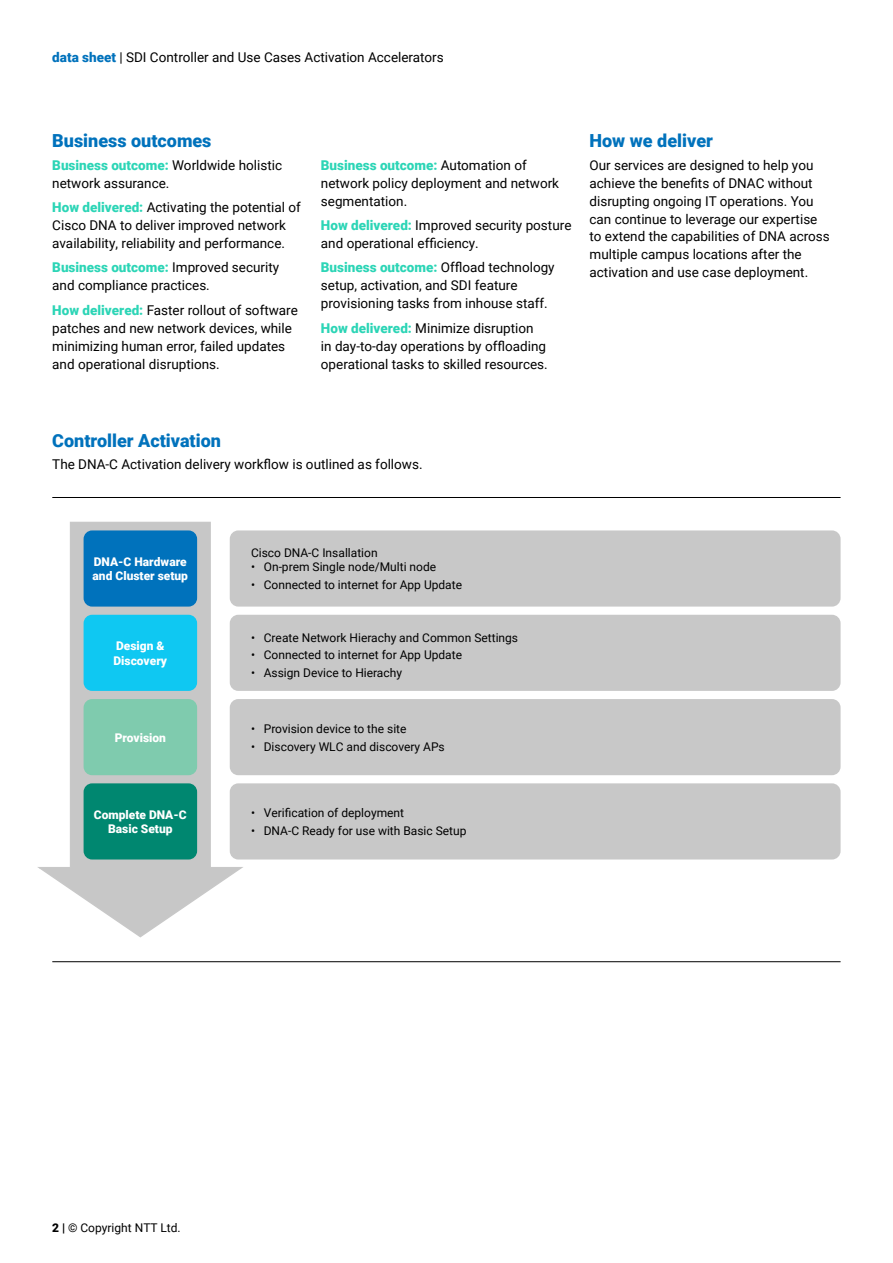
<style>
.page{position:relative;width:893px;height:1263px;background:#fff}
.page>*{position:absolute;margin:0;border:0;box-sizing:border-box;transform-origin:0 0}
.t1{font:900 18px "Roboto";color:#0072bc}
.t2{font:13.5px/18px "Roboto";color:#000}
.t3{font:12px "Roboto";color:#000}
.t4{font:900 12px/14.4px "Roboto";color:#fff}
.s1{font-weight:900;color:#0072bc}
.s2{font-weight:900;color:#2cd5b6}
.s3{font-weight:900}
</style>
<div class="page">
<hr style="left:52px;top:961px;width:789px;height:1px;background:#000">
<hr style="left:52px;top:497px;width:789px;height:1px;background:#000">
<svg style="left:37px;top:521px;width:206px;height:417px"></svg>
<div style="left:84px;top:530px;width:113px;height:77px;background:#0072bc;border-radius:9px"></div>
<div style="left:230px;top:530px;width:611px;height:77px;background:#c8c8c8;border-radius:9px"></div>
<div style="left:230px;top:615px;width:611px;height:76px;background:#c8c8c8;border-radius:9px"></div>
<div style="left:230px;top:699px;width:611px;height:76px;background:#c8c8c8;border-radius:9px"></div>
<div style="left:230px;top:783px;width:611px;height:76px;background:#c8c8c8;border-radius:9px"></div>
<div style="left:84px;top:615px;width:113px;height:76px;background:#0fc8f2;border-radius:9px"></div>
<div style="left:84px;top:699px;width:113px;height:76px;background:#7fcbae;border-radius:9px"></div>
<div style="left:84px;top:783px;width:113px;height:76px;background:#008770;border-radius:9px"></div>
<p class="t2" style="left:52px;top:48px;width:393px"><span class="s1">data sheet</span> | SDI Controller and Use Cases Activation Accelerators</p>
<h4 class="t1" style="left:52px;top:128px;width:161px">Business outcomes</h4>
<p class="t2" style="left:52px;top:155px;width:231px"><span class="s2">Business outcome:</span> Worldwide holistic network assurance.</p>
<p class="t2" style="left:52px;top:198px;width:250px"><span class="s2">How delivered:</span> Activating the potential of<br>Cisco DNA to deliver improved network availability, reliability and performance.</p>
<p class="t2" style="left:52px;top:258px;width:228px"><span class="s2">Business outcome:</span> Improved security and compliance practices.</p>
<p class="t2" style="left:52px;top:300px;width:247px"><span class="s2">How delivered:</span> Faster rollout of software patches and new network devices, while minimizing human error, failed updates and operational disruptions.</p>
<p class="t2" style="left:321px;top:155px;width:240px"><span class="s2">Business outcome:</span> Automation of network policy deployment and network segmentation.</p>
<p class="t2" style="left:321px;top:216px;width:252px"><span class="s2">How delivered:</span> Improved security posture and operational efficiency.</p>
<p class="t2" style="left:321px;top:258px;width:235px"><span class="s2">Business outcome:</span> Offload technology setup, activation, and SDI feature provisioning tasks from inhouse staff.</p>
<p class="t2" style="left:321px;top:318px;width:228px"><span class="s2">How delivered:</span> Minimize disruption in day-to-day operations by offloading operational tasks to skilled resources.</p>
<h4 class="t1" style="left:589px;top:128px;width:125px">How we deliver</h4>
<p class="t2" style="left:589px;top:155px;width:242px">Our services are designed to help you achieve the benefits of DNAC without disrupting ongoing IT operations. You can continue to leverage our expertise to extend the capabilities of DNA across multiple campus locations after the activation and use case deployment.</p>
<h4 class="t1" style="left:52px;top:428px;width:170px">Controller Activation</h4>
<p class="t2" style="left:52px;top:455px;width:372px">The DNA-C Activation delivery workflow is outlined as follows.</p>
<p class="t4" style="left:93px;top:554px;width:97px">DNA-C Hardware and Cluster setup</p>
<p class="t4" style="left:114px;top:638px;width:55px">Design &amp;<br>Discovery</p>
<p class="t4" style="left:115px;top:730px;width:53px">Provision</p>
<p class="t4" style="left:94px;top:807px;width:94px;text-align:center">Complete DNA-C<br>Basic Setup</p>
<p class="t3" style="left:251px;top:545px;width:128px">Cisco DNA-C Insallation</p>
<p class="t3" style="left:251px;top:558px;width:187px">• On-prem Single node/Multi node</p>
<p class="t3" style="left:251px;top:576px;width:213px">• Connected to internet for App Update</p>
<p class="t3" style="left:251px;top:629px;width:269px">• Create Network Hierachy and Common Settings</p>
<p class="t3" style="left:251px;top:647px;width:213px">• Connected to internet for App Update</p>
<p class="t3" style="left:251px;top:664px;width:153px">• Assign Device to Hierachy</p>
<p class="t3" style="left:251px;top:720px;width:157px">• Provision device to the site</p>
<p class="t3" style="left:251px;top:738px;width:195px">• Discovery WLC and discovery APs</p>
<p class="t3" style="left:251px;top:804px;width:155px">• Verification of deployment</p>
<p class="t3" style="left:251px;top:822px;width:217px">• DNA-C Ready for use with Basic Setup</p>
<p class="t3" style="left:52px;top:1220px;width:130px"><span class="s3">2 |</span> © Copyright NTT Ltd.</p>
</div>
